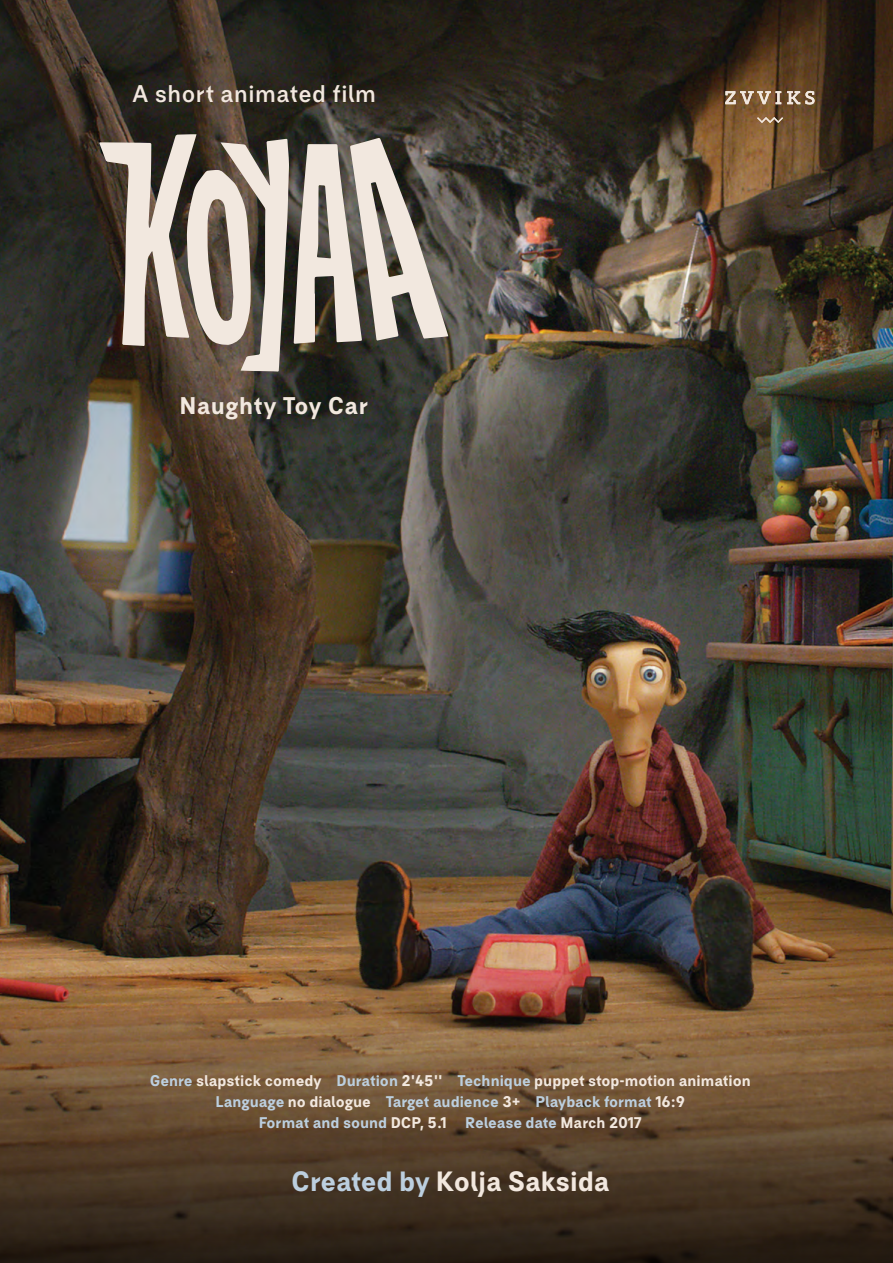
<style>
.page{position:relative;width:893px;height:1263px;background:#fff}
.page>*{position:absolute;margin:0;border:0;box-sizing:border-box;transform-origin:0 0}
.t1{font:700 27px "BC Falster Grotesk RB";letter-spacing:-.01em;color:#f2e8df}
.t2{font:700 23.4px "BC Falster Grotesk LM";letter-spacing:.02em;color:#f2e8df}
.t3{font:700 23.4px "BC Falster Grotesk RB";letter-spacing:.02em;color:#f2e8df}
.t4{font:700 15px/21px "BC Falster Grotesk RB";color:#bccfdf;text-align:center}
.s1{color:#f2e8df}
.s2{color:#bccfdf}
</style>
<div class="page">
<img style="left:0;top:0;width:893px;height:926px">
<svg style="left:787px;top:91px;width:28px;height:14px"></svg>
<svg style="left:757px;top:117px;width:26px;height:6px"></svg>
<svg style="left:725px;top:91px;width:56px;height:13px"></svg>
<svg style="left:0;top:926px;width:893px;height:337px;background:#62482f"></svg>
<svg style="left:99px;top:134px;width:349px;height:238px;background:#928a81"></svg>
<h2 class="t2" style="left:133px;top:78px;width:245px">A short animated film</h2>
<h2 class="t3" style="left:179px;top:390px;width:190px">Naughty Toy Car</h2>
<p class="t4" style="left:150px;top:1070px;width:603px">Genre <span class="s1">slapstick comedy</span> Duration <span class="s1">2'45''</span> Technique <span class="s1">puppet stop-motion animation<br></span>Language <span class="s1">no dialogue</span> Target audience <span class="s1">3+</span> Playback format <span class="s1">16:9<br></span>Format and sound <span class="s1">DCP, 5.1</span> Release date <span class="s1">March 2017</span></p>
<h1 class="t1" style="left:291px;top:1164px;width:320px"><span class="s2">Created by</span> Kolja Saksida</h1>
</div>
